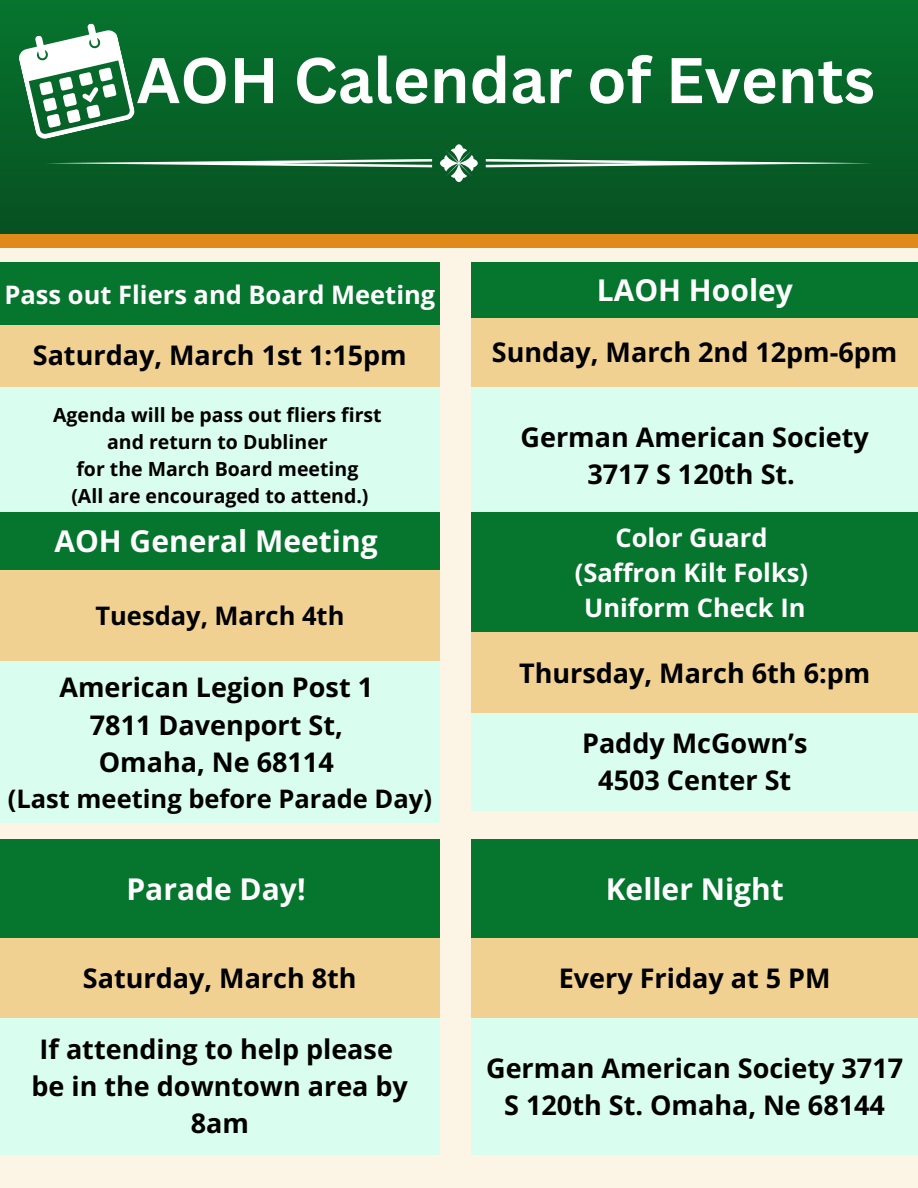
<style>
.page{position:relative;width:918px;height:1188px;background:#fcf5e5}
.page>*{position:absolute;margin:0;border:0;box-sizing:border-box;transform-origin:0 0}
.t1{font:700 63px "Canva Sans";color:#fff}
.t2{font:700 30px "Open Sans";color:#fff}
.t3{font:700 27px/37.2px "Open Sans";color:#000;text-align:center}
.t4{font:700 25.5px/34.8px "Open Sans";color:#fff;text-align:center}
.t5{font:700 25.5px "Open Sans";color:#000}
.t6{font:700 19.5px/27px "Open Sans";color:#000;text-align:center}
</style>
<div class="page">
<div style="left:0;top:0;width:918px;height:234px;background:linear-gradient(to bottom,#06752e,#075121)"></div>
<svg style="left:45px;top:159px;width:387px;height:8px;background:#73a384"></svg>
<svg style="left:486px;top:159px;width:386px;height:8px;background:#73a384"></svg>
<svg style="left:440px;top:144px;width:38px;height:38px"></svg>
<div style="left:0;top:234px;width:918px;height:14px;background:#e08a1a"></div>
<svg style="left:15px;top:18px;width:121px;height:123px;background:#65a17a"></svg>
<div style="left:0;top:262px;width:440px;height:65px;background:#06752e"></div>
<div style="left:0;top:325px;width:440px;height:62px;background:#f1d192"></div>
<div style="left:0;top:387px;width:440px;height:137px;background:#d9fdee"></div>
<div style="left:0;top:512px;width:440px;height:58px;background:#06752e"></div>
<div style="left:0;top:570px;width:440px;height:92px;background:#f1d192"></div>
<div style="left:0;top:662px;width:440px;height:161px;background:#d9fdee"></div>
<div style="left:472px;top:262px;width:446px;height:58px;background:#06752e"></div>
<div style="left:472px;top:318px;width:446px;height:69px;background:#f1d192"></div>
<div style="left:472px;top:387px;width:446px;height:137px;background:#d9fdee"></div>
<div style="left:472px;top:512px;width:446px;height:120px;background:#06752e"></div>
<div style="left:472px;top:632px;width:446px;height:81px;background:#f1d192"></div>
<div style="left:472px;top:713px;width:446px;height:98px;background:#d9fdee"></div>
<div style="left:0;top:839px;width:440px;height:99px;background:#06752e"></div>
<div style="left:0;top:938px;width:440px;height:80px;background:#f1d192"></div>
<div style="left:0;top:1018px;width:440px;height:137px;background:#d9fdee"></div>
<div style="left:472px;top:839px;width:446px;height:99px;background:#06752e"></div>
<div style="left:472px;top:938px;width:446px;height:80px;background:#f1d192"></div>
<div style="left:472px;top:1018px;width:446px;height:137px;background:#d9fdee"></div>
<h1 class="t1" style="left:136px;top:36px;width:740px">AOH Calendar of Events</h1>
<p class="t4" style="left:5px;top:276px;width:432px">Pass out Fliers and Board Meeting</p>
<p class="t3" style="left:33px;top:336px;width:375px">Saturday, March 1st 1:15pm</p>
<p class="t6" style="left:53px;top:401px;width:330px">Agenda will be pass out fliers first and return to Dubliner<br>for the March Board meeting<br>(All are encouraged to attend.)</p>
<p class="t2" style="left:54px;top:520px;width:325px">AOH General Meeting</p>
<p class="t5" style="left:95px;top:598px;width:251px">Tuesday, March 4th</p>
<p class="t3" style="left:59px;top:668px;width:315px">American Legion Post 1<br>7811 Davenport St,<br>Omaha, Ne 68114</p>
<p class="t5" style="left:8px;top:780px;width:426px">(Last meeting before Parade Day)</p>
<p class="t2" style="left:126px;top:868px;width:181px">Parade Day!</p>
<p class="t3" style="left:83px;top:959px;width:275px">Saturday, March 8th</p>
<p class="t3" style="left:32px;top:1030px;width:378px">If attending to help please be in the downtown area by<br>8am</p>
<p class="t2" style="left:597px;top:269px;width:198px">LAOH Hooley</p>
<p class="t3" style="left:492px;top:333px;width:407px">Sunday, March 2nd 12pm-6pm</p>
<p class="t3" style="left:521px;top:418px;width:350px">German American Society<br>3717 S 120th St.</p>
<p class="t4" style="left:575px;top:520px;width:235px">Color Guard (Saffron Kilt Folks)<br>Uniform Check In</p>
<p class="t3" style="left:519px;top:654px;width:353px">Thursday, March 6th 6:pm</p>
<p class="t3" style="left:582px;top:724px;width:227px">Paddy McGown’s<br>4503 Center St</p>
<p class="t2" style="left:606px;top:868px;width:180px">Keller Night</p>
<p class="t3" style="left:559px;top:959px;width:273px">Every Friday at 5 PM</p>
<p class="t3" style="left:486px;top:1049px;width:419px">German American Society 3717<br>S 120th St. Omaha, Ne 68144</p>
</div>
